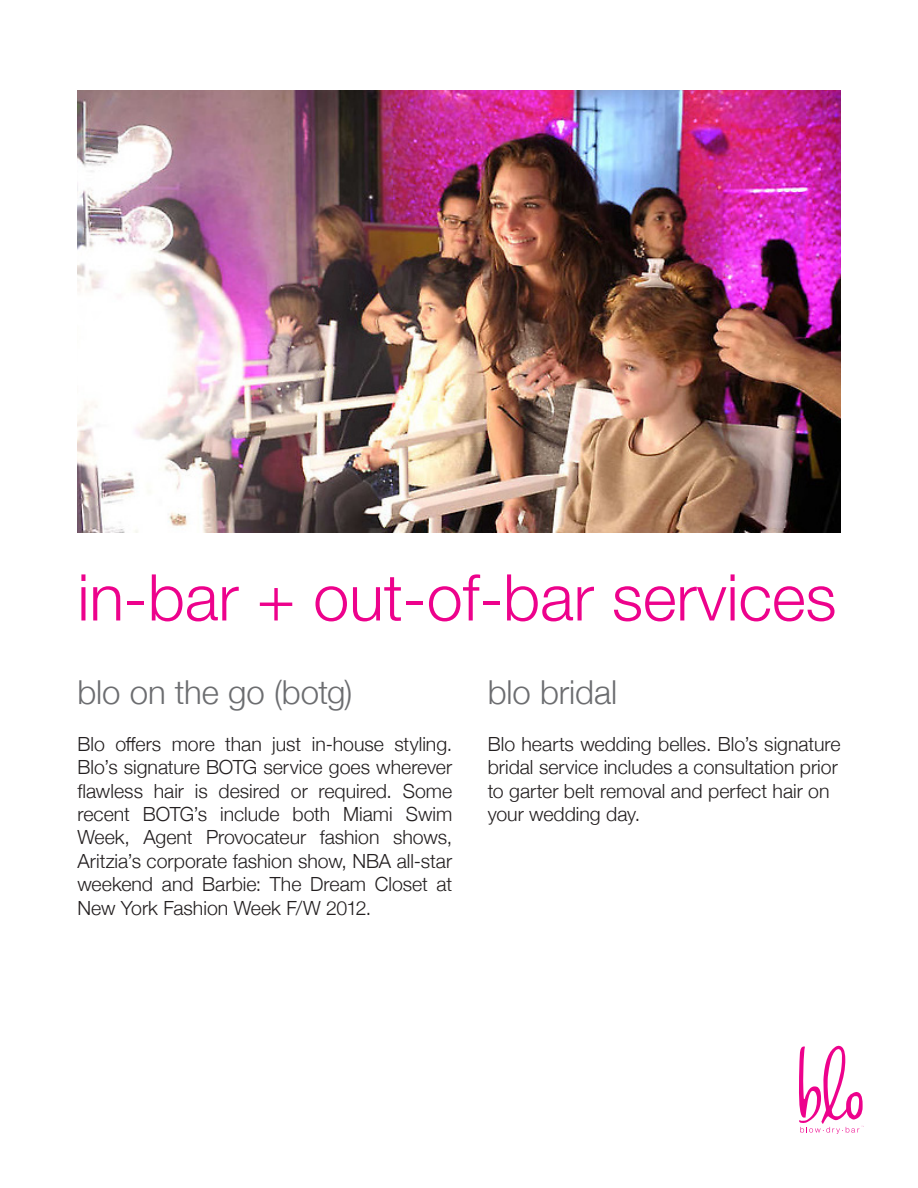
<style>
.page{position:relative;width:918px;height:1188px;background:#fff}
.page>*{position:absolute;margin:0;border:0;box-sizing:border-box;transform-origin:0 0}
.t1{font:300 64.5px "Helvetica Neue LT Std";color:#ed028c}
.t2{font:300 33px "Helvetica Neue";letter-spacing:-.005em;color:#6c6d70}
.t3{font:300 19.5px/23.4px "Helvetica Neue";color:#231f20;text-align:justify}
</style>
<div class="page">
<img style="left:77px;top:91px;width:764px;height:441px">
<svg style="left:799px;top:1046px;width:65px;height:88px"></svg>
<h1 class="t1" style="left:77px;top:558px;width:761px">in-bar + out-of-bar services</h1>
<h2 class="t2" style="left:77px;top:666px;width:277px">blo on the go (botg)</h2>
<p class="t3" style="left:77px;top:731px;width:376px">Blo offers more than just in-house styling.<br>Blo’s signature BOTG service goes wherever flawless hair is desired or required. Some recent BOTG’s include both Miami Swim Week, Agent Provocateur fashion shows, Aritzia’s corporate fashion show, NBA all-star weekend and Barbie: The Dream Closet at New York Fashion Week F/W 2012.</p>
<h2 class="t2" style="left:488px;top:666px;width:131px">blo bridal</h2>
<p class="t3" style="left:488px;top:731px;width:354px;text-align:left">Blo hearts wedding belles. Blo’s signature bridal service includes a consultation prior to garter belt removal and perfect hair on your wedding day.</p>
</div>
